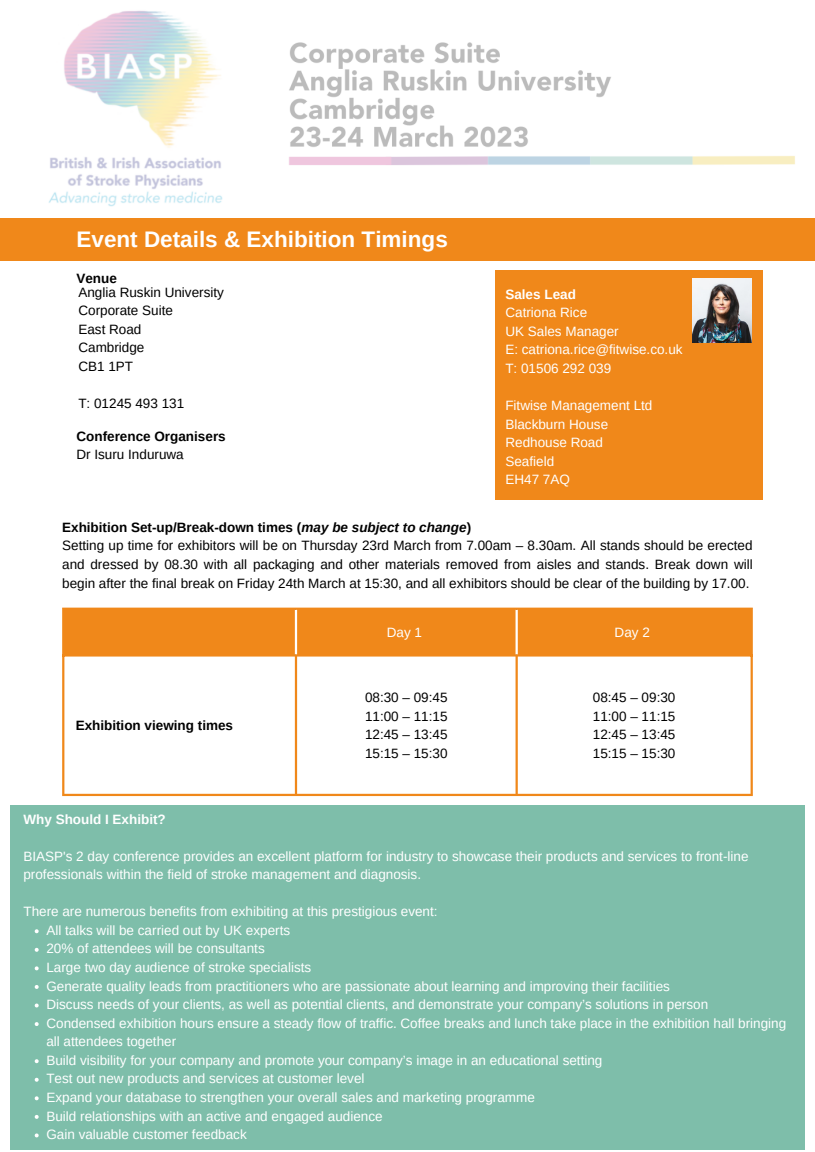
<style>
.page{position:relative;width:815px;height:1152px;background:#fff}
.page>*{position:absolute;margin:0;border:0;box-sizing:border-box;transform-origin:0 0}
.t1{font:700 22.5px "Arimo";color:#fff}
.t2{font:13.5px/18.6px "Arimo";color:#fff}
.t3{font:13.5px/18.6px "Arimo";color:#000;text-align:justify}
.t4{font:700 13.5px "Arimo";color:#000}
.t5{font:700 13.5px "Arimo";color:#fff}
.s1{font-weight:700}
.s2{font-weight:700;font-style:italic}
</style>
<div class="page">
<div style="left:495px;top:270px;width:267px;height:230px;background:#f0881a"></div>
<img style="left:692px;top:278px;width:59px;height:64px">
<div style="left:0;top:218px;width:814px;height:43px;background:#f0881a"></div>
<div style="left:10px;top:805px;width:794px;height:345px;background:#7ebeaa"></div>
<div style="left:64px;top:610px;width:686px;height:44px;background:#f0881a"></div>
<hr style="left:62px;top:610px;width:2px;height:184px;background:#f0881a">
<hr style="left:295px;top:657px;width:2px;height:137px;background:#f0881a">
<hr style="left:515px;top:657px;width:2px;height:137px;background:#f0881a">
<hr style="left:750px;top:610px;width:2px;height:184px;background:#f0881a">
<hr style="left:62px;top:608px;width:690px;height:2px;background:#f0881a">
<hr style="left:62px;top:654px;width:690px;height:3px;background:#f0881a">
<hr style="left:62px;top:794px;width:690px;height:2px;background:#f0881a">
<hr style="left:295px;top:610px;width:2px;height:44px;background:#fff">
<hr style="left:515px;top:610px;width:2px;height:44px;background:#fff">
<svg style="left:35px;top:929px;width:4px;height:4px"></svg>
<svg style="left:35px;top:948px;width:4px;height:4px"></svg>
<svg style="left:35px;top:966px;width:4px;height:4px"></svg>
<svg style="left:35px;top:985px;width:4px;height:4px"></svg>
<svg style="left:35px;top:1004px;width:4px;height:3px"></svg>
<svg style="left:35px;top:1022px;width:4px;height:4px"></svg>
<svg style="left:35px;top:1059px;width:4px;height:4px"></svg>
<svg style="left:35px;top:1078px;width:4px;height:4px"></svg>
<svg style="left:35px;top:1096px;width:4px;height:4px"></svg>
<svg style="left:35px;top:1115px;width:4px;height:4px"></svg>
<svg style="left:35px;top:1133px;width:4px;height:4px"></svg>
<img style="left:48px;top:10px;width:747px;height:197px">
<h1 class="t1" style="left:76px;top:227px;width:373px">Event Details &amp; Exhibition Timings</h1>
<p class="t4" style="left:76px;top:271px;width:42px">Venue</p>
<p class="t3" style="left:78px;top:283px;width:147px;text-align:left">Anglia Ruskin University<br>Corporate Suite<br>East Road<br>Cambridge<br>CB1 1PT</p>
<p class="t3" style="left:78px;top:394px;width:107px">T: 01245 493 131</p>
<p class="t4" style="left:76px;top:428px;width:151px">Conference Organisers</p>
<p class="t3" style="left:76px;top:445px;width:109px">Dr Isuru Induruwa</p>
<p class="t5" style="left:505px;top:287px;width:72px">Sales Lead</p>
<p class="t2" style="left:505px;top:303px;width:179px">Catriona Rice<br>UK Sales Manager<br>E: catriona.rice@fitwise.co.uk<br>T: 01506 292 039</p>
<p class="t2" style="left:505px;top:396px;width:148px">Fitwise Management Ltd<br>Blackburn House<br>Redhouse Road<br>Seafield<br>EH47 7AQ</p>
<p class="t3" style="left:62px;top:518px;width:692px;text-align:left"><span class="s1">Exhibition Set-up/Break-down times (</span><span class="s2">may be subject to change</span><span class="s1">)<br></span>Setting up time for exhibitors will be on Thursday 23rd March from 7.00am – 8.30am. All stands should be erected and dressed by 08.30 with all packaging and other materials removed from aisles and stands. Break down will begin after the final break on Friday 24th March at 15:30, and all exhibitors should be clear of the building by 17.00.</p>
<p class="t4" style="left:76px;top:718px;width:159px">Exhibition viewing times</p>
<p class="t2" style="left:387px;top:623px;width:37px">Day 1</p>
<p class="t2" style="left:614px;top:623px;width:37px">Day 2</p>
<p class="t3" style="left:365px;top:688px;width:84px">08:30 – 09:45<br>11:00 – 11:15<br>12:45 – 13:45<br>15:15 – 15:30</p>
<p class="t3" style="left:593px;top:688px;width:84px">08:45 – 09:30<br>11:00 – 11:15<br>12:45 – 13:45<br>15:15 – 15:30</p>
<p class="t5" style="left:23px;top:811px;width:144px">Why Should I Exhibit?</p>
<p class="t2" style="left:23px;top:847px;width:726px">BIASP's 2 day conference provides an excellent platform for industry to showcase their products and services to front-line professionals within the field of stroke management and diagnosis.</p>
<p class="t2" style="left:23px;top:902px;width:415px">There are numerous benefits from exhibiting at this prestigious event:</p>
<p class="t2" style="left:46px;top:921px;width:741px">All talks will be carried out by UK experts<br>20% of attendees will be consultants<br>Large two day audience of stroke specialists<br>Generate quality leads from practitioners who are passionate about learning and improving their facilities<br>Discuss needs of your clients, as well as potential clients, and demonstrate your company’s solutions in person<br>Condensed exhibition hours ensure a steady flow of traffic. Coffee breaks and lunch take place in the exhibition hall bringing all attendees together<br>Build visibility for your company and promote your company’s image in an educational setting<br>Test out new products and services at customer level<br>Expand your database to strengthen your overall sales and marketing programme<br>Build relationships with an active and engaged audience<br>Gain valuable customer feedback</p>
</div>
